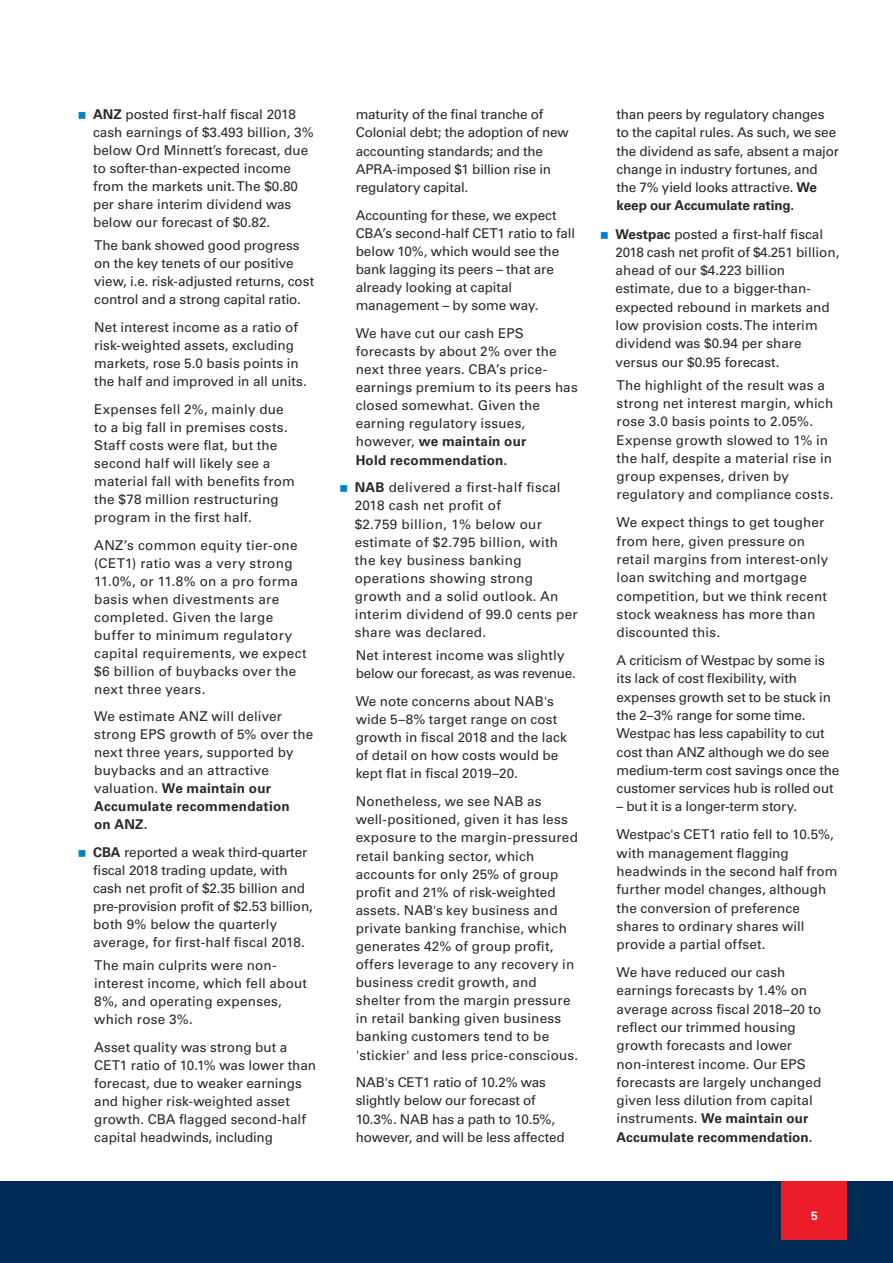
<style>
.page{position:relative;width:893px;height:1263px;background:#fff}
.page>*{position:absolute;margin:0;border:0;box-sizing:border-box;transform-origin:0 0}
.t1{font:13.5px/18px "Univers LT Std";letter-spacing:.005em;color:#292829}
.t2{font:13.5px/18.1px "Univers LT Std";letter-spacing:-.015em;color:#292829}
.t3{font:700 12px "Univers LT Std";color:#fff}
.s1{font-weight:700}
</style>
<div class="page">
<div style="left:0;top:1181px;width:893px;height:82px;background:#002b54"></div>
<div style="left:781px;top:1181px;width:66px;height:58px;background:#ed1c29"></div>
<p class="t1" style="left:93px;top:105px;width:222px"><span class="s1">ANZ</span> posted first-half fiscal 2018 cash earnings of $3.493 billion, 3% below Ord Minnett’s forecast, due to softer-than-expected income from the markets unit. The $0.80 per share interim dividend was below our forecast of $0.82.</p>
<p class="t1" style="left:94px;top:236px;width:221px">The bank showed good progress on the key tenets of our positive view, i.e. risk-adjusted returns, cost control and a strong capital ratio.</p>
<p class="t1" style="left:94px;top:318px;width:214px">Net interest income as a ratio of risk-weighted assets, excluding markets, rose 5.0 basis points in the half and improved in all units.</p>
<p class="t1" style="left:94px;top:400px;width:202px">Expenses fell 2%, mainly due to a big fall in premises costs.<br>Staff costs were flat, but the second half will likely see a material fall with benefits from the $78 million restructuring program in the first half.</p>
<p class="t1" style="left:94px;top:536px;width:214px">ANZ’s common equity tier-one (CET1) ratio was a very strong<br>11.0%, or 11.8% on a pro forma basis when divestments are completed. Given the large buffer to minimum regulatory capital requirements, we expect $6 billion of buybacks over the next three years.</p>
<p class="t1" style="left:94px;top:708px;width:221px">We estimate ANZ will deliver strong EPS growth of 5% over the next three years, supported by buybacks and an attractive valuation. <span class="s1">We maintain our<br>Accumulate recommendation<br>on ANZ.</span></p>
<p class="t1" style="left:93px;top:843px;width:221px"><span class="s1">CBA</span> reported a weak third-quarter fiscal 2018 trading update, with cash net profit of $2.35 billion and pre-provision profit of $2.53 billion, both 9% below the quarterly average, for first-half fiscal 2018.</p>
<p class="t1" style="left:94px;top:956px;width:214px">The main culprits were non&shy;interest income, which fell about<br>8%, and operating expenses, which rose 3%.</p>
<p class="t1" style="left:94px;top:1038px;width:223px">Asset quality was strong but a<br>CET1 ratio of 10.1% was lower than forecast, due to weaker earnings and higher risk-weighted asset growth. CBA flagged second-half capital headwinds, including</p>
<p class="t2" style="left:356px;top:106px;width:215px">maturity of the final tranche of<br>Colonial debt; the adoption of new accounting standards; and the<br>APRA-imposed $1 billion rise in regulatory capital.</p>
<p class="t1" style="left:356px;top:206px;width:221px">Accounting for these, we expect<br>CBA’s second-half CET1 ratio to fall below 10%, which would see the bank lagging its peers – that are already looking at capital management – by some way.</p>
<p class="t1" style="left:356px;top:324px;width:224px">We have cut our cash EPS forecasts by about 2% over the next three years. CBA’s price&shy;earnings premium to its peers has closed somewhat. Given the earning regulatory issues, however, <span class="s1">we maintain our<br>Hold recommendation.</span></p>
<p class="t1" style="left:355px;top:479px;width:224px"><span class="s1">NAB</span> delivered a first-half fiscal<br>2018 cash net profit of<br>$2.759 billion, 1% below our estimate of $2.795 billion, with the key business banking operations showing strong growth and a solid outlook. An interim dividend of 99.0 cents per share was declared.</p>
<p class="t1" style="left:356px;top:646px;width:222px">Net interest income was slightly below our forecast, as was revenue.</p>
<p class="t1" style="left:356px;top:692px;width:213px">We note concerns about NAB's wide 5–8% target range on cost growth in fiscal 2018 and the lack of detail on how costs would be kept flat in fiscal 2019–20.</p>
<p class="t1" style="left:356px;top:792px;width:224px">Nonetheless, we see NAB as well-positioned, given it has less exposure to the margin-pressured retail banking sector, which accounts for only 25% of group profit and 21% of risk-weighted assets. NAB's key business and private banking franchise, which generates 42% of group profit, offers leverage to any recovery in business credit growth, and shelter from the margin pressure in retail banking given business banking customers tend to be 'stickier' and less price-conscious.</p>
<p class="t1" style="left:356px;top:1073px;width:210px">NAB's CET1 ratio of 10.2% was slightly below our forecast of<br>10.3%. NAB has a path to 10.5%, however, and will be less affected</p>
<p class="t1" style="left:617px;top:105px;width:224px">than peers by regulatory changes to the capital rules. As such, we see the dividend as safe, absent a major change in industry fortunes, and the 7% yield looks attractive. <span class="s1">We keep our Accumulate rating.</span></p>
<p class="t1" style="left:616px;top:225px;width:225px"><span class="s1">Westpac</span> posted a first-half fiscal<br>2018 cash net profit of $4.251 billion, ahead of our $4.223 billion estimate, due to a bigger-than&shy;expected rebound in markets and low provision costs. The interim dividend was $0.94 per share versus our $0.95 forecast.</p>
<p class="t1" style="left:617px;top:376px;width:218px">The highlight of the result was a strong net interest margin, which rose 3.0 basis points to 2.05%.<br>Expense growth slowed to 1% in the half, despite a material rise in group expenses, driven by regulatory and compliance costs.</p>
<p class="t1" style="left:617px;top:514px;width:213px">We expect things to get tougher from here, given pressure on retail margins from interest-only loan switching and mortgage competition, but we think recent stock weakness has more than discounted this.</p>
<p class="t1" style="left:617px;top:651px;width:224px">A criticism of Westpac by some is its lack of cost flexibility, with expenses growth set to be stuck in the 2–3% range for some time.<br>Westpac has less capability to cut cost than ANZ although we do see medium-term cost savings once the customer services hub is rolled out</p>
<p class="t1" style="left:617px;top:793px;width:219px;line-height:28px">– but it is a longer-term story.<br>Westpac's CET1 ratio fell to 10.5%,</p>
<p class="t1" style="left:617px;top:844px;width:222px">with management flagging headwinds in the second half from further model changes, although the conversion of preference shares to ordinary shares will provide a partial offset.</p>
<p class="t1" style="left:617px;top:963px;width:206px">We have reduced our cash earnings forecasts by 1.4% on average across fiscal 2018–20 to reflect our trimmed housing growth forecasts and lower non-interest income. Our EPS forecasts are largely unchanged given less dilution from capital instruments. <span class="s1">We maintain our<br>Accumulate recommendation.</span></p>
<p class="t3" style="left:811px;top:1208px;width:8px">5</p>
</div>
